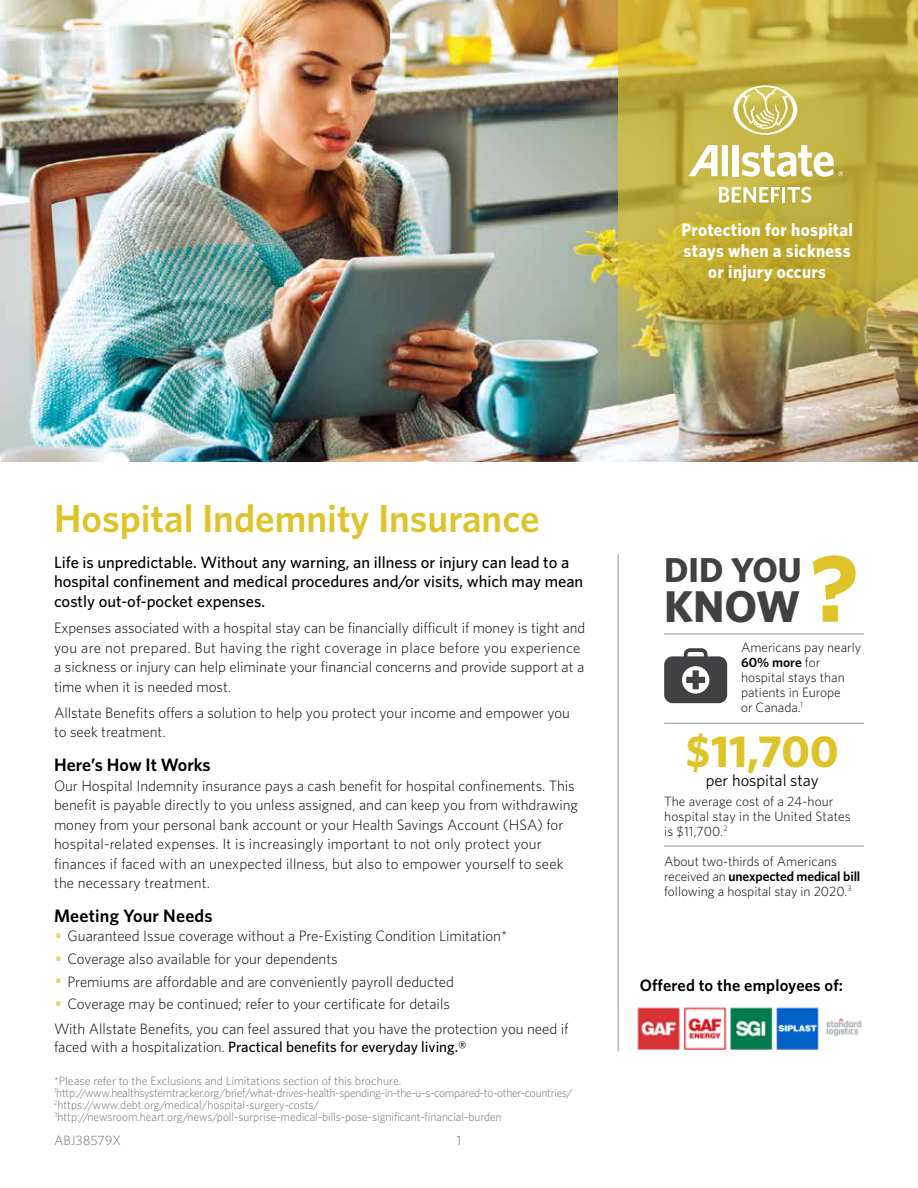
<style>
.page{position:relative;width:918px;height:1188px;background:#fff}
.page>*{position:absolute;margin:0;border:0;box-sizing:border-box;transform-origin:0 0}
.t1{font:700 45px "Whitney";color:#dec429}
.t2{font:700 44.55px "Whitney";color:#414042}
.t3{font:600 39px "Whitney";color:#dec429}
.t4{font:700 34.65px "Whitney";color:#414042}
.t5{font:700 18px/21px "Whitney";letter-spacing:.02em;color:#fff;text-align:center;scale:.95 1}
.t6{font:600 18px "Whitney";letter-spacing:.01em;color:#000}
.t7{font:500 16.5px/19.5px "Whitney";color:#000}
.t8{font:600 16.5px "Whitney";letter-spacing:.01em;color:#000}
.t9{font:16.5px "Whitney";color:#000}
.t10{font:300 15px/19.5px "Whitney";color:#000}
.t11{font:500 15px "Whitney";color:#000}
.t12{font:300 13.5px/15px "Whitney";color:#000}
.t13{font:300 13.5px "Whitney";color:#6d6e71}
.t14{font:300 12px/12px "Whitney";color:#6d6e71}
.s1{font-size:21px;color:#e6d270}
.s2{font-weight:300}
.s3{font-size:94.35px;color:#dec429}
.s4{font-weight:600}
</style>
<div class="page">
<img style="left:0;top:0;width:618px;height:461px">
<img style="left:618px;top:0;width:300px;height:461px">
<svg style="left:689px;top:145px;width:28px;height:31px"></svg>
<div style="left:722px;top:145px;width:6px;height:31px;background:#fff"></div>
<div style="left:732px;top:145px;width:6px;height:31px;background:#fff"></div>
<svg style="left:742px;top:145px;width:101px;height:32px"></svg>
<svg style="left:733px;top:85px;width:64px;height:50px"></svg>
<svg style="left:719px;top:187px;width:61px;height:16px"></svg>
<hr style="left:782px;top:187px;width:3px;height:16px;background:#fff">
<svg style="left:788px;top:187px;width:23px;height:16px"></svg>
<hr style="left:618px;top:555px;width:1px;height:497px;background:#939598">
<hr style="left:664px;top:634px;width:200px;height:1px;background:#939598">
<hr style="left:664px;top:723px;width:200px;height:1px;background:#939598">
<svg style="left:664px;top:648px;width:63px;height:55px"></svg>
<hr style="left:664px;top:846px;width:200px;height:1px;background:#939598">
<img style="left:637px;top:1007px;width:225px;height:43px">
<p class="t5" style="left:681px;top:218px;width:182px">Protection for hospital stays when a sickness or injury occurs</p>
<h3 class="t3" style="left:54px;top:492px;width:487px">Hospital Indemnity Insurance</h3>
<p class="t7" style="left:54px;top:552px;width:531px">Life is unpredictable. Without any warning, an illness or injury can lead to a hospital confinement and medical procedures and/or visits, which may mean costly out-of-pocket expenses.</p>
<p class="t10" style="left:54px;top:618px;width:533px">Expenses associated with a hospital stay can be financially difficult if money is tight and you are not prepared. But having the right coverage in place before you experience a sickness or injury can help eliminate your financial concerns and provide support at a time when it is needed most.</p>
<p class="t10" style="left:54px;top:702px;width:517px">Allstate Benefits offers a solution to help you protect your income and empower you to seek treatment.</p>
<p class="t6" style="left:54px;top:753px;width:158px">Here’s How It Works</p>
<p class="t10" style="left:54px;top:775px;width:526px">Our Hospital Indemnity insurance pays a cash benefit for hospital confinements. This benefit is payable directly to you unless assigned, and can keep you from withdrawing money from your personal bank account or your Health Savings Account (HSA) for hospital-related expenses. It is increasingly important to not only protect your finances if faced with an unexpected illness, but also to empower yourself to seek the necessary treatment.</p>
<p class="t6" style="left:54px;top:904px;width:160px">Meeting Your Needs</p>
<p class="t10" style="left:54px;top:926px;width:455px"><span class="s1">•</span> Guaranteed Issue coverage without a Pre-Existing Condition Limitation*</p>
<p class="t10" style="left:54px;top:949px;width:285px"><span class="s1">•</span> Coverage also available for your dependents</p>
<p class="t10" style="left:54px;top:971px;width:402px"><span class="s1">•</span> Premiums are affordable and are conveniently payroll deducted</p>
<p class="t10" style="left:54px;top:991px;width:516px;line-height:24.8px"><span class="s1">•</span> Coverage may be continued; refer to your certificate for details<br>With Allstate Benefits, you can feel assured that you have the protection you need if</p>
<p class="t11" style="left:54px;top:1037px;width:414px"><span class="s2">faced with a hospitalization.</span> Practical benefits for everyday living.®</p>
<p class="t14" style="left:54px;top:1074px;width:520px">*Please refer to the Exclusions and Limitations section of this brochure.<br><sup>1</sup>http://www.healthsystemtracker.org/brief/what-drives-health-spending-in-the-u-s-compared-to-other-countries/ <sup>2</sup>https://www.debt.org/medical/hospital-surgery-costs/ <sup>3</sup>http://newsroom.heart.org/news/poll-surprise-medical-bills-pose-significant-financial-burden</p>
<p class="t13" style="left:54px;top:1131px;width:68px">ABJ38579X</p>
<p class="t13" style="left:457px;top:1131px;width:6px">1</p>
<h2 class="t2" style="left:664px;top:577px;width:195px">KNOW <span class="s3">?</span></h2>
<h3 class="t4" style="left:664px;top:547px;width:139px">DID YOU</h3>
<p class="t12" style="left:741px;top:639px;width:122px">Americans pay nearly<br><span class="s4">60% more</span> for hospital stays than patients in Europe<br>or Canada.<sup>1</sup></p>
<h1 class="t1" style="left:686px;top:721px;width:154px">$11,700</h1>
<p class="t9" style="left:706px;top:769px;width:114px">per hospital stay</p>
<p class="t12" style="left:664px;top:793px;width:188px">The average cost of a 24-hour hospital stay in the United States is $11,700.<sup>2</sup></p>
<p class="t12" style="left:664px;top:853px;width:198px">About two-thirds of Americans received an <span class="s4">unexpected medical bill </span>following a hospital stay in 2020.<sup>3</sup></p>
<p class="t8" style="left:640px;top:974px;width:205px">Offered to the employees of:</p>
</div>
